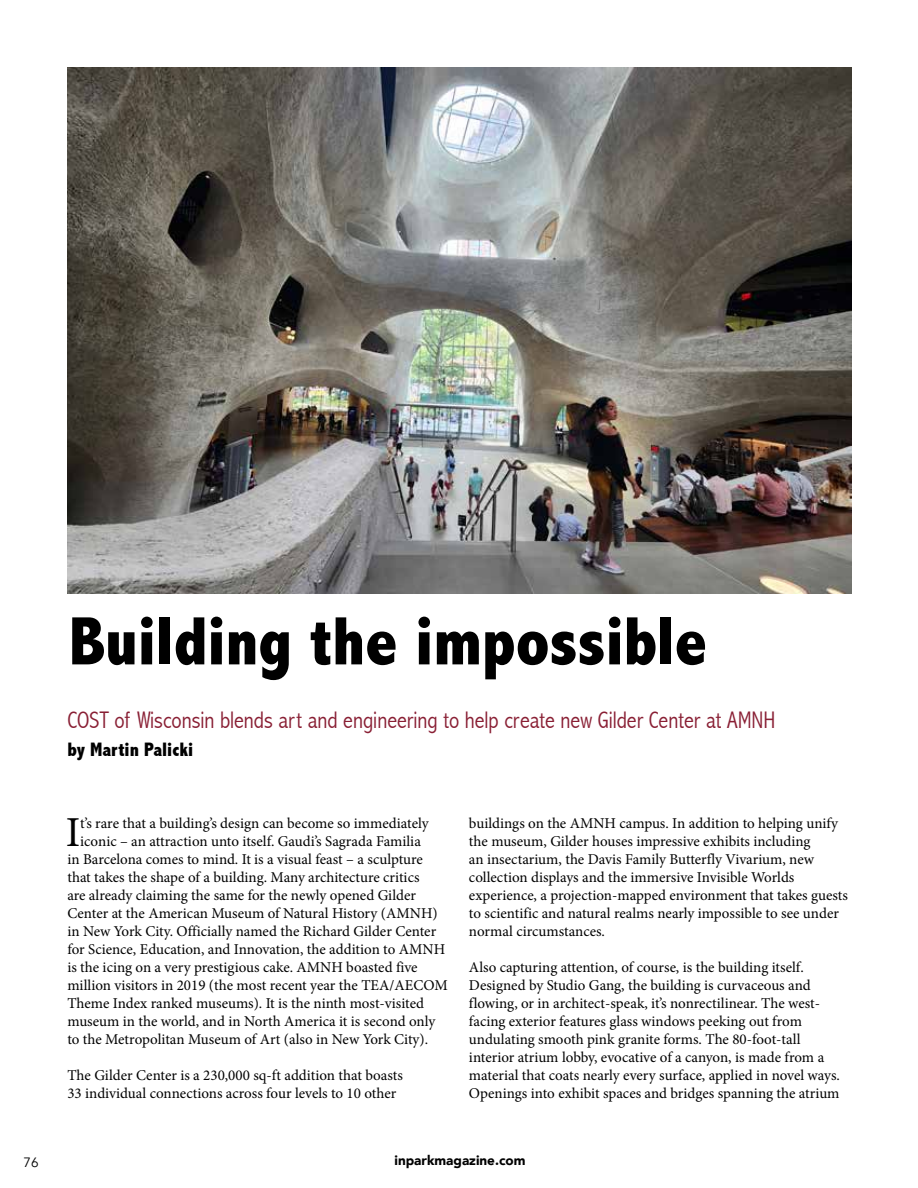
<style>
.page{position:relative;width:918px;height:1188px;background:#fff}
.page>*{position:absolute;margin:0;border:0;box-sizing:border-box;transform-origin:0 0}
.t1{font:800 condensed 69px "Abadi";color:#000}
.t2{font:42.75px "Minion Pro";color:#000}
.t3{font:300 condensed 24px "Abadi";color:#891f34}
.t4{font:800 condensed 19.5px "Abadi";color:#000}
.t5{font:15px/18px "Minion Pro";color:#000}
.t6{font:900 13.5px "Avenir";color:#000}
.t7{font:13.5px "Avenir";color:#000}
</style>
<div class="page">
<img style="left:68px;top:68px;width:783px;height:526px">
<p class="t7" style="left:24px;top:1155px;width:17px">76</p>
<h1 class="t1" style="left:69px;top:601px;width:640px">Building the impossible</h1>
<h3 class="t3" style="left:67px;top:706px;width:710px">COST of Wisconsin blends art and engineering to help create new Gilder Center at AMNH</h3>
<h3 class="t4" style="left:67px;top:738px;width:127px">by Martin Palicki</h3>
<h2 class="t2" style="left:66px;top:804px;width:16px">I</h2>
<p class="t5" style="left:80px;top:814px;width:350px">t’s rare that a building’s design can become so immediately</p>
<p class="t5" style="left:80px;top:832px;width:342px">iconic – an attraction unto itself. Gaudi’s Sagrada Familia</p>
<p class="t5" style="left:67px;top:850px;width:357px">in Barcelona comes to mind. It is a visual feast – a sculpture</p>
<p class="t5" style="left:67px;top:868px;width:354px">that takes the shape of a building. Many architecture critics</p>
<p class="t5" style="left:67px;top:886px;width:350px">are already claiming the same for the newly opened Gilder</p>
<p class="t5" style="left:67px;top:904px;width:372px">Center at the American Museum of Natural History (AMNH)</p>
<p class="t5" style="left:67px;top:922px;width:370px">in New York City. Officially named the Richard Gilder Center</p>
<p class="t5" style="left:67px;top:940px;width:379px">for Science, Education, and Innovation, the addition to AMNH</p>
<p class="t5" style="left:67px;top:958px;width:352px">is the icing on a very prestigious cake. AMNH boasted five</p>
<p class="t5" style="left:67px;top:976px;width:382px">million visitors in 2019 (the most recent year the TEA/AECOM</p>
<p class="t5" style="left:67px;top:994px;width:358px">Theme Index ranked museums). It is the ninth most-visited</p>
<p class="t5" style="left:67px;top:1012px;width:370px">museum in the world, and in North America it is second only</p>
<p class="t5" style="left:67px;top:1030px;width:362px">to the Metropolitan Museum of Art (also in New York City).</p>
<p class="t5" style="left:67px;top:1066px;width:337px">The Gilder Center is a 230,000 sq-ft addition that boasts<br>33 individual connections across four levels to 10 other</p>
<p class="t5" style="left:469px;top:814px;width:380px">buildings on the AMNH campus. In addition to helping unify the museum, Gilder houses impressive exhibits including<br>an insectarium, the Davis Family Butterfly Vivarium, new collection displays and the immersive Invisible Worlds experience, a projection-mapped environment that takes guests to scientific and natural realms nearly impossible to see under normal circumstances.</p>
<p class="t5" style="left:469px;top:958px;width:373px">Also capturing attention, of course, is the building itself.<br>Designed by Studio Gang, the building is curvaceous and flowing, or in architect-speak, it’s nonrectilinear. The west&shy;facing exterior features glass windows peeking out from undulating smooth pink granite forms. The 80-foot-tall interior atrium lobby, evocative of a canyon, is made from a material that coats nearly every surface, applied in novel ways.<br>Openings into exhibit spaces and bridges spanning the atrium</p>
<p class="t6" style="left:395px;top:1149px;width:133px">inparkmagazine.com</p>
</div>
